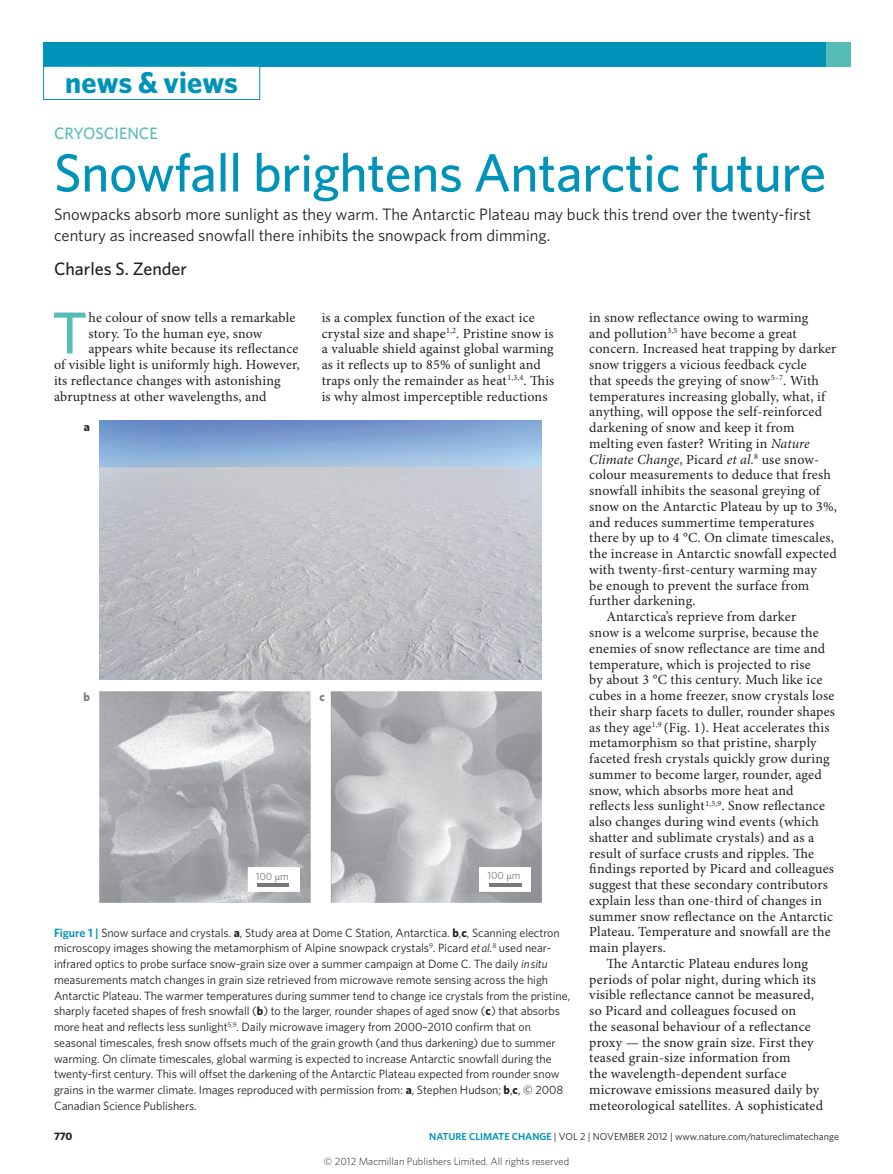
<style>
.page{position:relative;width:893px;height:1174px;background:#fff}
.page>*{position:absolute;margin:0;border:0;box-sizing:border-box;transform-origin:0 0}
.Body_first_w_drop_c{font:500 59.1px "Whitney";color:#56bcb6}
.Title{font:500 54px "Whitney";letter-spacing:-.01em;color:#0093ba}
.t1{font:700 30px "Whitney";color:#0093ba}
.Author{font:500 18px "Whitney";color:#231f20}
.Standfirst{font:16.5px/21px "Whitney";color:#231f20}
.Subject{font:500 16.5px "Whitney";color:#56bcb6}
.Body_text{font:13.95px/15.8px "Minion Pro";letter-spacing:.015em;color:#231f20}
.Body_first_w_drop_c-2{font:13.95px/15.8px "Minion Pro";letter-spacing:.015em;color:#231f20}
.Figure_caption{font:12px/15.8px "Whitney";letter-spacing:-.005em;color:#231f20}
.t2{font:700 12px "Whitney";color:#76787b}
.t3{font:700 12px "Whitney";color:#231f20}
.t4{font:700 10.8px "Whitney";color:#231f20}
.t5{font:300 10.5px "Whitney";color:#231f20}
.t6{font:10.5px "Whitney";color:#76787b}
.t7{font:10.2px "Whitney";color:#231f20}
.s1{font-style:italic}
.s2{font-family:"Minion Pro"}
.s3{font-weight:600;color:#0093ba}
.s4{font-weight:700}
</style>
<div class="page">
<div style="left:43px;top:43px;width:806px;height:24px;background:#0093ba"></div>
<div style="left:826px;top:43px;width:24px;height:24px;background:#56bcb6"></div>
<div style="left:43px;top:66px;width:217px;height:34px;border:1px solid #0093ba"></div>
<img style="left:99px;top:420px;width:443px;height:259px">
<img style="left:99px;top:691px;width:212px;height:211px">
<svg style="left:248px;top:867px;width:52px;height:24px"></svg>
<hr style="left:258px;top:883px;width:31px;height:4px;background:#76787b">
<img style="left:331px;top:691px;width:211px;height:211px">
<svg style="left:479px;top:867px;width:52px;height:24px"></svg>
<hr style="left:489px;top:883px;width:33px;height:4px;background:#76787b">
<p class="t1" style="left:65px;top:62px;width:174px">news &amp; views</p>
<p class="Subject" style="left:54px;top:122px;width:105px">CRYOSCIENCE</p>
<p class="Title" style="left:54px;top:137px;width:774px">Snowfall brightens Antarctic future</p>
<p class="Standfirst" style="left:54px;top:203px;width:759px">Snowpacks absorb more sunlight as they warm. The Antarctic Plateau may buck this trend over the twenty-first century as increased snowfall there inhibits the snowpack from dimming.</p>
<p class="Author" style="left:54px;top:257px;width:134px">Charles S. Zender</p>
<p class="Body_first_w_drop_c" style="left:52px;top:294px;width:37px">T</p>
<p class="Body_first_w_drop_c-2" style="left:88px;top:310px;width:208px">he colour of snow tells a remarkable</p>
<p class="Body_first_w_drop_c-2" style="left:322px;top:310px;width:234px">is a complex function of the exact ice crystal size and shape<sup>1,2</sup>. Pristine snow is a valuable shield against global warming as it reflects up to 85% of sunlight and traps only the remainder as heat<sup>1,3,4</sup>. This is why almost imperceptible reductions</p>
<p class="Body_first_w_drop_c-2" style="left:589px;top:310px;width:249px">in snow reflectance owing to warming<br>and pollution<sup>3,5</sup> have become a great concern. Increased heat trapping by darker snow triggers a vicious feedback cycle<br>that speeds the greying of snow<sup>5–7</sup>. With temperatures increasing globally, what, if anything, will oppose the self-reinforced darkening of snow and keep it from melting even faster? Writing in <span class="s1">Nature Climate Change</span>, Picard <span class="s1">et al.</span><sup>8</sup> use snow&shy;colour measurements to deduce that fresh snowfall inhibits the seasonal greying of snow on the Antarctic Plateau by up to 3%, and reduces summertime temperatures there by up to 4 °C. On climate timescales, the increase in Antarctic snowfall expected with twenty-first-century warming may<br>be enough to prevent the surface from further darkening.</p>
<p class="Body_text" style="left:589px;top:609px;width:247px;text-indent:17px">Antarctica’s reprieve from darker<br>snow is a welcome surprise, because the enemies of snow reflectance are time and temperature, which is projected to rise<br>by about 3 °C this century. Much like ice cubes in a home freezer, snow crystals lose their sharp facets to duller, rounder shapes as they age<sup>1,9</sup> (Fig. 1). Heat accelerates this metamorphism so that pristine, sharply faceted fresh crystals quickly grow during summer to become larger, rounder, aged snow, which absorbs more heat and reflects less sunlight<sup>1,5,9</sup>. Snow reflectance also changes during wind events (which shatter and sublimate crystals) and as a result of surface crusts and ripples. The findings reported by Picard and colleagues suggest that these secondary contributors explain less than one-third of changes in summer snow reflectance on the Antarctic Plateau. Temperature and snowfall are the main players.</p>
<p class="Body_text" style="left:589px;top:956px;width:235px;text-indent:17px">The Antarctic Plateau endures long periods of polar night, during which its visible reflectance cannot be measured, so Picard and colleagues focused on<br>the seasonal behaviour of a reflectance proxy — the snow grain size. First they teased grain-size information from<br>the wavelength-dependent surface microwave emissions measured daily by meteorological satellites. A sophisticated</p>
<p class="Body_first_w_drop_c-2" style="left:88px;top:326px;width:176px">story. To the human eye, snow</p>
<p class="Body_first_w_drop_c-2" style="left:88px;top:341px;width:211px">appears white because its reflectance</p>
<p class="Body_first_w_drop_c-2" style="left:54px;top:357px;width:247px">of visible light is uniformly high. However,</p>
<p class="Body_first_w_drop_c-2" style="left:54px;top:373px;width:228px">its reflectance changes with astonishing</p>
<p class="Body_first_w_drop_c-2" style="left:54px;top:389px;width:214px">abruptness at other wavelengths, and</p>
<p class="t3" style="left:84px;top:418px;width:8px">a</p>
<p class="t2" style="left:83px;top:689px;width:8px">b</p>
<p class="t2" style="left:319px;top:689px;width:7px">c</p>
<p class="t6" style="left:256px;top:869px;width:35px">100 <span class="s2">µ</span>m</p>
<p class="t6" style="left:487px;top:868px;width:35px">100 <span class="s2">µ</span>m</p>
<p class="Figure_caption" style="left:54px;top:924px;width:518px"><span class="s3">Figure 1 |</span> Snow surface and crystals. <span class="s4">a</span>, Study area at Dome C Station, Antarctica. <span class="s4">b</span>,<span class="s4">c</span>, Scanning electron microscopy images showing the metamorphism of Alpine snowpack crystals<sup>9</sup>. Picard <span class="s1">et al.</span><sup>8</sup> used near&shy;infrared optics to probe surface snow-grain size over a summer campaign at Dome C. The daily <span class="s1">in situ </span>measurements match changes in grain size retrieved from microwave remote sensing across the high Antarctic Plateau. The warmer temperatures during summer tend to change ice crystals from the pristine, sharply faceted shapes of fresh snowfall (<span class="s4">b</span>) to the larger, rounder shapes of aged snow (<span class="s4">c</span>) that absorbs more heat and reflects less sunlight<sup>5,9</sup>. Daily microwave imagery from 2000–2010 confirm that on seasonal timescales, fresh snow offsets much of the grain growth (and thus darkening) due to summer warming. On climate timescales, global warming is expected to increase Antarctic snowfall during the twenty-first century. This will offset the darkening of the Antarctic Plateau expected from rounder snow grains in the warmer climate. Images reproduced with permission from: <span class="s4">a</span>, Stephen Hudson; <span class="s4">b</span>,<span class="s4">c</span>, © 2008<br>Canadian Science Publishers.</p>
<p class="t4" style="left:54px;top:1129px;width:20px">770</p>
<p class="t7" style="left:429px;top:1129px;width:411px"><span class="s3">NATURE CLIMATE CHANGE</span> | VOL 2 | NOVEMBER 2012 | www.nature.com/natureclimatechange</p>
<p class="t5" style="left:324px;top:1154px;width:247px">© 2012 Macmillan Publishers Limited. All rights reserved</p>
</div>
